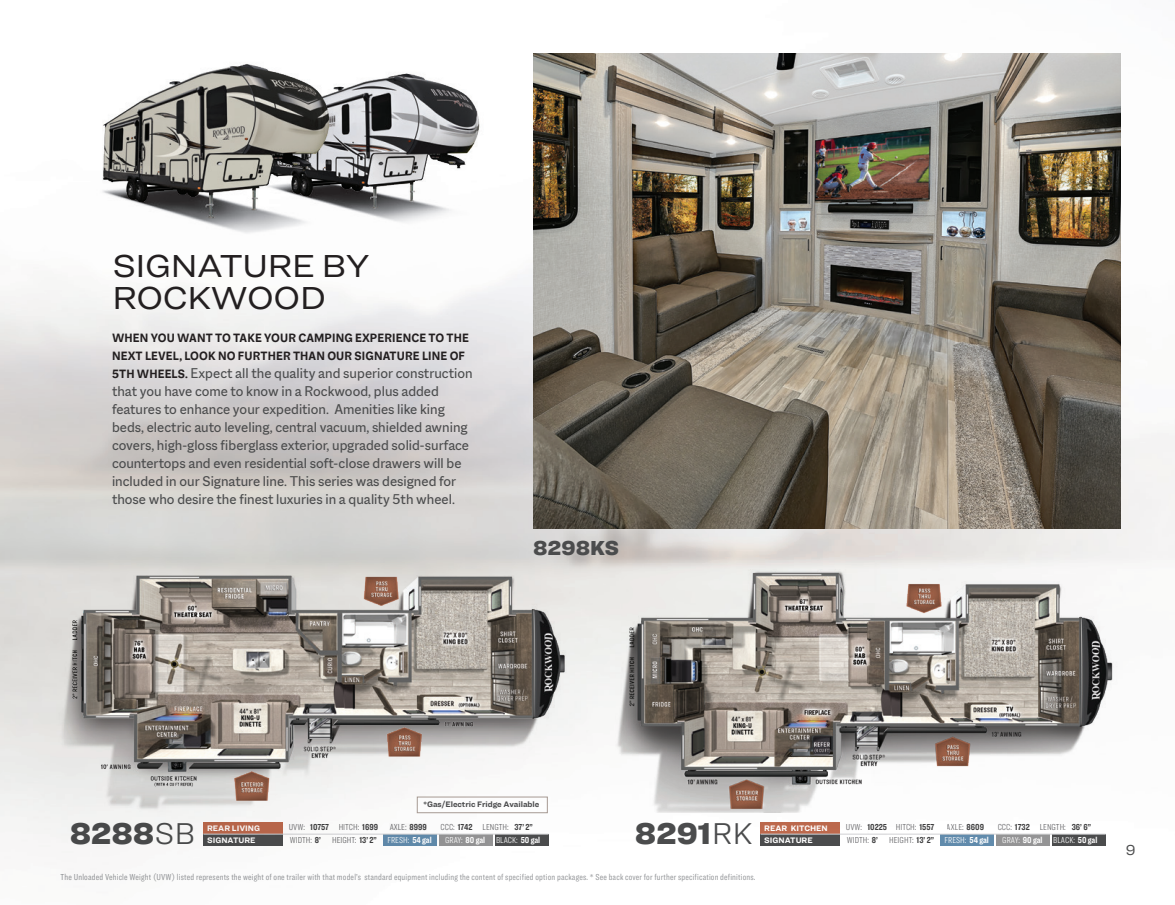
<style>
.page{position:relative;width:1175px;height:905px;background:#fff}
.page>*{position:absolute;margin:0;border:0;box-sizing:border-box;transform-origin:0 0}
.t1{font:33px/31.5px "Ringside Wide";letter-spacing:-.03em;color:#231f20}
.t2{font:900 31.2px "Ringside";color:#4b4c4d}
.t3{font:900 21px "Ringside";color:#4b4c4d}
.t4{font:15px/18px "Macklin Sans";color:#4b4c4d}
.t5{font:15px "Ringside";color:#4b4c4d}
.t6{font:700 12.75px/18px "Macklin Sans";letter-spacing:.01em;color:#231f20}
.t7{font:9px "Ringside Compressed";letter-spacing:.02em;color:#939598}
.t8{font:300 9px "Ringside Compressed";color:#636366}
.t9{font:300 9px/13px "Ringside Compressed";color:#fff}
.t10{font:700 8.25px/12.5px "Ringside";color:#fff}
.t11{font:700 8.25px "Ringside";color:#4b4c4d}
.s1{font-weight:700;font-size:12.75px;color:#231f20}
.s2{font-weight:300}
.s3{font-weight:700;color:#3e3e3f}
.s4{font-weight:700}
.s5{color:#fff}
.s6{font-weight:700;color:#fff}
</style>
<div class="page">
<img style="left:1px;top:53px;width:1173px;height:800px">
<img style="left:42px;top:554px;width:550px;height:258px">
<img style="left:592px;top:554px;width:559px;height:258px">
<div style="left:383px;top:834px;width:54px;height:12px;background:#618bac"></div>
<div style="left:439px;top:834px;width:53px;height:12px;background:#949495"></div>
<div style="left:495px;top:834px;width:53px;height:12px;background:#4b4c4d"></div>
<div style="left:203px;top:822px;width:80px;height:11px;background:#bd694d"></div>
<div style="left:203px;top:834px;width:80px;height:12px;background:#4b4c4d"></div>
<hr style="left:203px;top:833px;width:345px;height:1px;background:#d1d2d4">
<div style="left:940px;top:834px;width:54px;height:12px;background:#618bac"></div>
<div style="left:996px;top:834px;width:53px;height:12px;background:#949495"></div>
<div style="left:1052px;top:834px;width:53px;height:12px;background:#4b4c4d"></div>
<div style="left:760px;top:822px;width:80px;height:11px;background:#bd694d"></div>
<div style="left:760px;top:834px;width:80px;height:12px;background:#4b4c4d"></div>
<hr style="left:760px;top:833px;width:345px;height:1px;background:#d1d2d4">
<img style="left:0;top:0;width:1px;height:904px">
<img style="left:343px;top:224px;width:152px;height:12px">
<img style="left:343px;top:67px;width:152px;height:157px">
<img style="left:533px;top:54px;width:587px;height:474px">
<img style="left:79px;top:232px;width:264px;height:15px">
<img style="left:79px;top:57px;width:264px;height:175px">
<img style="left:0;top:7px;width:1px;height:677px">
<div style="left:418px;top:798px;width:128px;height:13px;background:#fff"></div>
<div style="left:417px;top:796px;width:130px;height:17px;border:1px solid #a79b94"></div>
<p class="t1" style="left:112px;top:249px;width:259px">SIGNATURE BY<br>ROCKWOOD</p>
<p class="t6" style="left:112px;top:329px;width:358px">WHEN YOU WANT TO TAKE YOUR CAMPING EXPERIENCE TO THE<br>NEXT LEVEL, LOOK NO FURTHER THAN OUR SIGNATURE LINE OF</p>
<p class="t4" style="left:112px;top:364px;width:362px"><span class="s1">5TH WHEELS.</span> Expect all the quality and superior construction that you have come to know in a Rockwood, plus added features to enhance your expedition. Amenities like king beds, electric auto leveling, central vacuum, shielded awning covers, high-gloss fiberglass exterior, upgraded solid-surface countertops and even residential soft-close drawers will be included in our Signature line. This series was designed for those who desire the finest luxuries in a quality 5th wheel.</p>
<p class="t3" style="left:533px;top:531px;width:87px">8298KS</p>
<p class="t11" style="left:423px;top:798px;width:117px">*Gas/Electric Fridge Available</p>
<h2 class="t2" style="left:69px;top:809px;width:128px">8288<span class="s2">SB</span></h2>
<p class="t8" style="left:289px;top:821px;width:91px">UVW: <span class="s3">10757</span> HITCH: <span class="s3">1699</span></p>
<p class="t8" style="left:390px;top:821px;width:39px">AXLE: <span class="s3">8999</span></p>
<p class="t8" style="left:440px;top:821px;width:70px">CCC: <span class="s3">1742</span> LENGTH:</p>
<p class="t10" style="left:207px;top:821px;width:55px">REAR LIVING<br>SIGNATURE</p>
<h2 class="t2" style="left:634px;top:809px;width:119px">8291<span class="s2">RK</span></h2>
<p class="t8" style="left:846px;top:821px;width:90px">UVW: <span class="s3">10225</span> HITCH: <span class="s3">1557</span></p>
<p class="t8" style="left:946px;top:821px;width:39px">AXLE: <span class="s3">8609</span></p>
<p class="t8" style="left:997px;top:821px;width:70px">CCC: <span class="s3">1732</span> LENGTH:</p>
<p class="t9" style="left:445px;top:820px;width:97px;text-indent:69px"><span class="s3">37’ 2”<br></span>GRAY: <span class="s4">80 gal</span> BLACK: <span class="s4">50 gal</span></p>
<p class="t9" style="left:1002px;top:820px;width:97px;text-indent:69px"><span class="s3">36’ 6”<br></span>GRAY: <span class="s4">90 gal</span> BLACK: <span class="s4">50 gal</span></p>
<p class="t10" style="left:764px;top:821px;width:65px">REAR KITCHEN<br>SIGNATURE</p>
<p class="t8" style="left:290px;top:834px;width:33px">WIDTH: <span class="s3">8’</span></p>
<p class="t8" style="left:332px;top:834px;width:101px">HEIGHT: <span class="s3">13’ 2”</span> <span class="s5">FRESH:</span> <span class="s6">54 gal</span></p>
<p class="t8" style="left:847px;top:834px;width:33px">WIDTH: <span class="s3">8’</span></p>
<p class="t8" style="left:889px;top:834px;width:101px">HEIGHT: <span class="s3">13’ 2”</span> <span class="s5">FRESH:</span> <span class="s6">54 gal</span></p>
<p class="t7" style="left:60px;top:871px;width:696px">The Unloaded Vehicle Weight (UVW) listed represents the weight of one trailer with that model’s standard equipment including the content of specified option packages. * See back cover for further specification definitions.</p>
<p class="t5" style="left:1125px;top:839px;width:11px">9</p>
</div>
